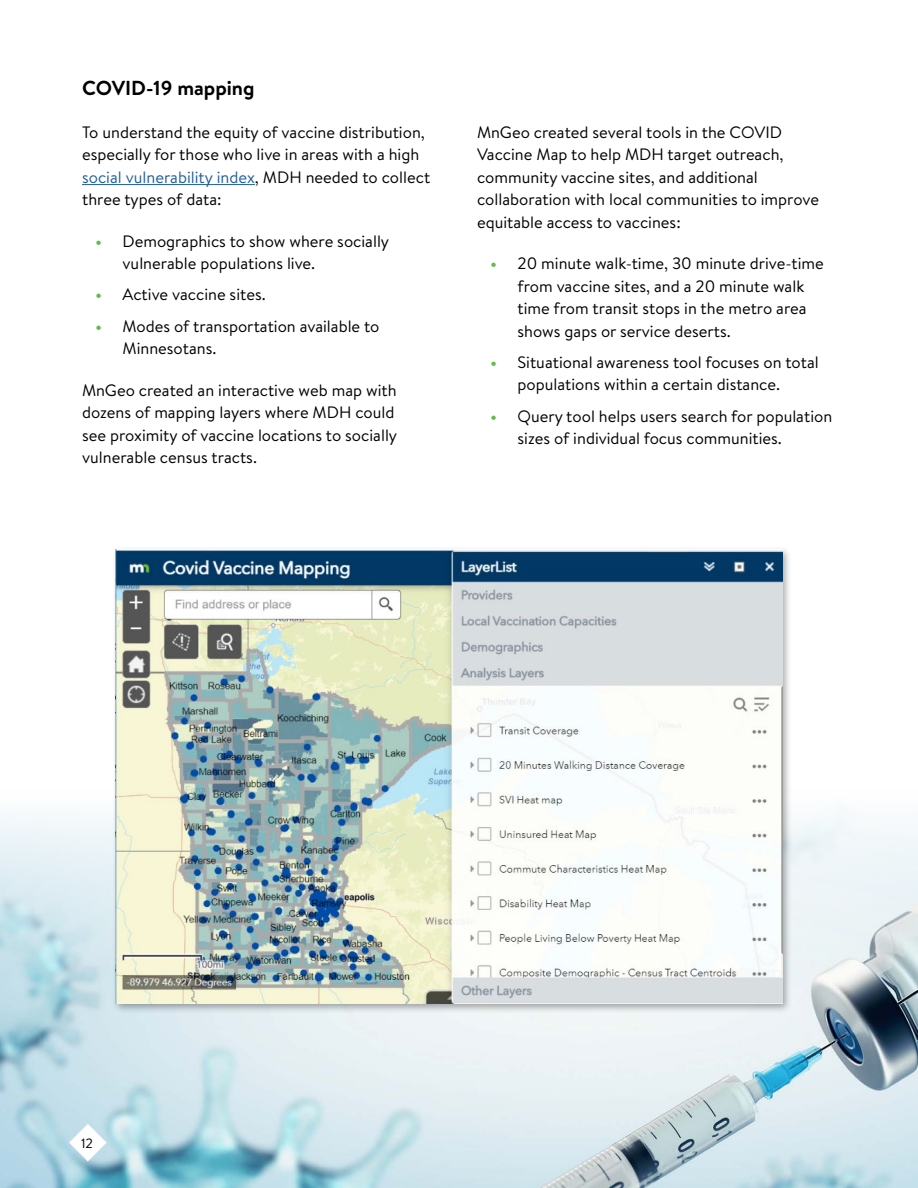
<style>
.page{position:relative;width:918px;height:1188px;background:#fff}
.page>*{position:absolute;margin:0;border:0;box-sizing:border-box;transform-origin:0 0}
.t1{font:700 20.25px "Brandon Text";color:#000}
.t2{font:16.5px/22.5px "Brandon Text";color:#000}
.t3{font:13.5px "Brandon Text";color:#000}
.s1{color:#215e9e}
.s2{font-weight:700;color:#62bb46}
</style>
<div class="page">
<img style="left:0;top:814px;width:918px;height:374px">
<hr style="left:82px;top:184px;width:173px;height:1px;background:#215e9e">
<div style="left:112px;top:546px;width:680px;height:468px;background:#000;opacity:.34"></div>
<img style="left:116px;top:549px;width:666px;height:454px">
<svg style="left:69px;top:1124px;width:38px;height:37px"></svg>
<h5 class="t1" style="left:82px;top:74px;width:174px">COVID-19 mapping</h5>
<p class="t2" style="left:82px;top:120px;width:350px">To understand the equity of vaccine distribution, especially for those who live in areas with a high <span class="s1">social vulnerability index</span>, MDH needed to collect three types of data:</p>
<p class="t2" style="left:123px;top:229px;width:268px;text-indent:-27px"><span class="s2">•</span> Demographics to show where socially vulnerable populations live.</p>
<p class="t2" style="left:96px;top:283px;width:172px"><span class="s2">•</span> Active vaccine sites.</p>
<p class="t2" style="left:123px;top:314px;width:258px;text-indent:-27px"><span class="s2">•</span> Modes of transportation available to<br>Minnesotans.</p>
<p class="t2" style="left:82px;top:378px;width:317px">MnGeo created an interactive web map with dozens of mapping layers where MDH could see proximity of vaccine locations to socially vulnerable census tracts.</p>
<p class="t2" style="left:477px;top:120px;width:343px">MnGeo created several tools in the COVID Vaccine Map to help MDH target outreach, community vaccine sites, and additional collaboration with local communities to improve equitable access to vaccines:</p>
<p class="t2" style="left:518px;top:252px;width:308px;text-indent:-27px"><span class="s2">•</span> 20 minute walk-time, 30 minute drive-time from vaccine sites, and a 20 minute walk time from transit stops in the metro area shows gaps or service deserts.</p>
<p class="t2" style="left:518px;top:350px;width:303px;text-indent:-27px"><span class="s2">•</span> Situational awareness tool focuses on total populations within a certain distance.</p>
<p class="t2" style="left:518px;top:404px;width:316px;text-indent:-27px"><span class="s2">•</span> Query tool helps users search for population sizes of individual focus communities.</p>
<p class="t3" style="left:81px;top:1134px;width:14px">12</p>
</div>
